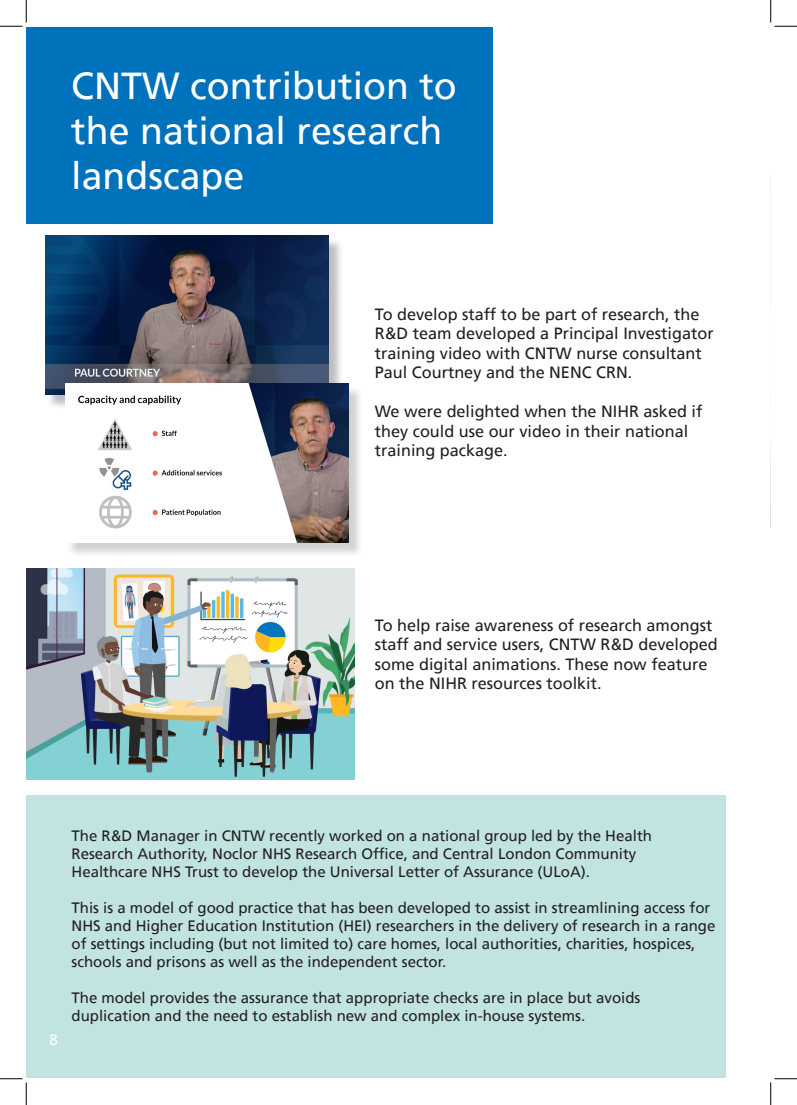
<style>
.page{position:relative;width:797px;height:1105px;background:#fff}
.page>*{position:absolute;margin:0;border:0;box-sizing:border-box;transform-origin:0 0}
.t1{font:37.5px/45px "Frutiger";color:#fff}
.t2{font:16.25px/19.5px "Frutiger";color:#231f20}
.t3{font:15px/18px "Frutiger";color:#231f20}
.t4{font:15px "Frutiger";color:#fff}
</style>
<div class="page">
<img style="left:770px;top:176px;width:1px;height:351px">
<div style="left:27px;top:795px;width:699px;height:283px;background:#c1e4e1"></div>
<div style="left:26px;top:27px;width:467px;height:196px;background:#0072bc"></div>
<div style="left:47px;top:237px;width:296px;height:172px;background:#939598;opacity:.6"></div>
<img style="left:45px;top:235px;width:283px;height:160px">
<div style="left:67px;top:385px;width:296px;height:172px;background:#a8a9ad;opacity:.52"></div>
<img style="left:65px;top:384px;width:284px;height:159px">
<img style="left:26px;top:568px;width:328px;height:212px">
<svg style="left:0;top:0;width:27px;height:27px"></svg>
<svg style="left:0;top:1078px;width:27px;height:27px"></svg>
<svg style="left:770px;top:0;width:27px;height:27px"></svg>
<svg style="left:770px;top:1078px;width:27px;height:27px"></svg>
<p class="t1" style="left:71px;top:64px;width:387px">CNTW contribution to the national research landscape</p>
<p class="t2" style="left:375px;top:304px;width:340px">To develop staff to be part of research, the R&amp;D team developed a Principal Investigator training video with CNTW nurse consultant Paul Courtney and the NENC CRN.</p>
<p class="t2" style="left:375px;top:402px;width:329px">We were delighted when the NIHR asked if they could use our video in their national training package.</p>
<p class="t2" style="left:375px;top:616px;width:344px">To help raise awareness of research amongst staff and service users, CNTW R&amp;D developed some digital animations. These now feature on the NIHR resources toolkit.</p>
<p class="t4" style="left:49px;top:1031px;width:10px">8</p>
<p class="t3" style="left:72px;top:826px;width:582px">The R&amp;D Manager in CNTW recently worked on a national group led by the Health</p>
<p class="t3" style="left:72px;top:844px;width:566px">Research Authority, Noclor NHS Research Office, and Central London Community</p>
<p class="t3" style="left:72px;top:862px;width:520px">Healthcare NHS Trust to develop the Universal Letter of Assurance (ULoA).</p>
<p class="t3" style="left:72px;top:898px;width:645px">This is a model of good practice that has been developed to assist in streamlining access for NHS and Higher Education Institution (HEI) researchers in the delivery of research in a range of settings including (but not limited to) care homes, local authorities, charities, hospices, schools and prisons as well as the independent sector.</p>
<p class="t3" style="left:72px;top:988px;width:570px">The model provides the assurance that appropriate checks are in place but avoids</p>
<p class="t3" style="left:72px;top:1006px;width:515px">duplication and the need to establish new and complex in-house systems.</p>
</div>
